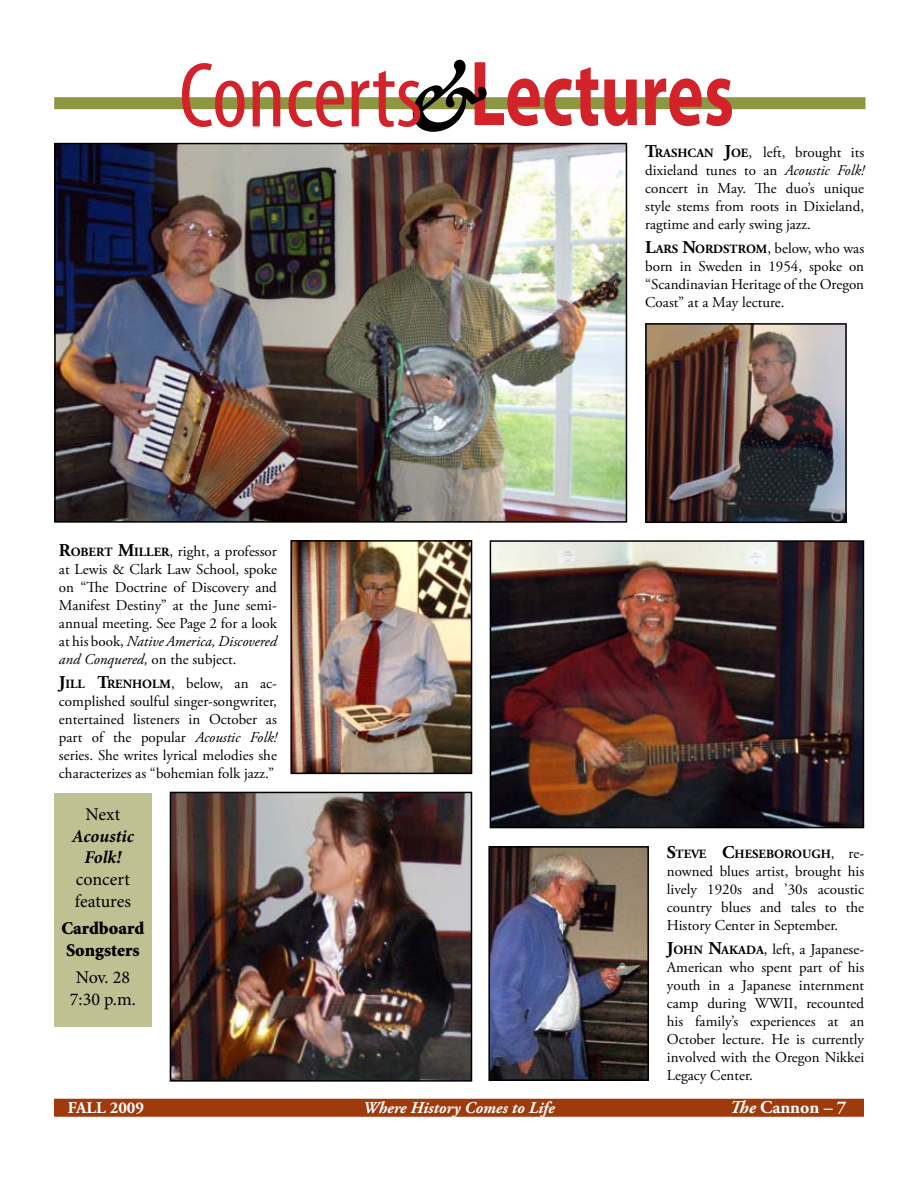
<style>
.page{position:relative;width:918px;height:1188px;background:#fff}
.page>*{position:absolute;margin:0;border:0;box-sizing:border-box;transform-origin:0 0}
.t1{font:condensed 93.15px "Myriad Pro";color:#d2232a}
.t2{font:18px/21.6px "Minion Pro";color:#000}
.t3{font:900 18px/21.6px "Minion Std";color:#000}
.t4{font:italic 700 18px/21.6px "Minion Pro";letter-spacing:-.005em;color:#000;text-align:center}
.t5{font:700 18px "Adobe Garamond Pro";color:#fff}
.t6{font:italic 700 16.5px "Adobe Garamond Pro";color:#fff}
.t7{font:700 16.5px "Adobe Garamond Pro";color:#fff}
.t8{font:15px/18px "Adobe Garamond Pro";color:#000;text-align:justify}
.t9{font:700 12.6px "Adobe Garamond Pro";color:#000}
.s1{font-family:"Adobe Garamond Pro";font-weight:700;font-style:italic;font-stretch:normal;color:#000}
.s2{font-weight:700;font-stretch:normal}
.s3{font-weight:700;font-size:18px}
.s4{font-weight:700;font-size:12.6px}
.s5{font-style:italic}
.s6{font-size:18px}
.s7{font-weight:400;font-size:15px}
</style>
<div class="page">
<div style="left:54px;top:793px;width:98px;height:233px;background:#bfc193"></div>
<div style="left:54px;top:1099px;width:810px;height:18px;background:#9f3a0d"></div>
<div style="left:54px;top:97px;width:811px;height:12px;background:#8d9641"></div>
<img style="left:293px;top:543px;width:176px;height:228px">
<div style="left:290px;top:540px;width:182px;height:234px;border:2px solid #000"></div>
<img style="left:57px;top:146px;width:567px;height:374px">
<div style="left:54px;top:143px;width:573px;height:380px;border:2px solid #000"></div>
<img style="left:648px;top:326px;width:196px;height:194px">
<div style="left:645px;top:323px;width:202px;height:200px;border:2px solid #000"></div>
<img style="left:493px;top:543px;width:368px;height:282px">
<div style="left:490px;top:540px;width:374px;height:288px;border:2px solid #000"></div>
<img style="left:491px;top:849px;width:155px;height:229px">
<div style="left:488px;top:846px;width:161px;height:235px;border:2px solid #000"></div>
<img style="left:173px;top:795px;width:296px;height:284px">
<div style="left:170px;top:792px;width:302px;height:290px;border:2px solid #000"></div>
<h1 class="t1" style="left:179px;top:39px;width:557px">Concerts<span class="s1">&amp;</span><span class="s2">Lectures</span></h1>
<p class="t8" style="left:645px;top:144px;width:221px"><span class="s3">T</span><span class="s4">RASHCAN</span> <span class="s3">J</span><span class="s4">OE</span>, left, brought its dixieland tunes to an <span class="s5">Acoustic Folk! </span>concert in May. The duo’s unique style stems from roots in Dixieland, ragtime and early swing jazz.</p>
<p class="t9" style="left:645px;top:242px;width:69px"><span class="s6">L</span>ARS <span class="s6">N</span>ORDS</p>
<p class="t8" style="left:645px;top:240px;width:221px;text-indent:84px"><span class="s4">TROM</span>, below, who was born in Sweden in 1954, spoke on “Scandinavian Heritage of the Oregon Coast” at a May lecture.</p>
<p class="t8" style="left:59px;top:542px;width:219px"><span class="s3">R</span><span class="s4">OBERT</span> <span class="s3">M</span><span class="s4">ILLER</span>, right, a professor at Lewis &amp; Clark Law School, spoke on “The Doctrine of Discovery and Manifest Destiny” at the June semi&shy;annual meeting. See Page 2 for a look at his book, <span class="s5">Native America, Discovered and Conquered,</span> on the subject.</p>
<p class="t8" style="left:59px;top:674px;width:219px"><span class="s3">J</span><span class="s4">ILL</span> <span class="s3">T</span><span class="s4">RENHOLM</span>, below, an ac&shy;complished soulful singer-songwriter, entertained listeners in October as part of the popular <span class="s5">Acoustic Folk! </span>series. She writes lyrical melodies she characterizes as “bohemian folk jazz.”</p>
<p class="t2" style="left:86px;top:804px;width:36px">Next</p>
<p class="t4" style="left:72px;top:825px;width:64px">Acoustic<br>Folk!</p>
<p class="t2" style="left:75px;top:868px;width:58px">concert features</p>
<p class="t3" style="left:62px;top:918px;width:84px">Cardboard<br>Songsters</p>
<p class="t2" style="left:70px;top:967px;width:67px;text-align:center">Nov. 28<br>7:30 p.m.</p>
<p class="t9" style="left:667px;top:847px;width:199px"><span class="s6">S</span>TEVE <span class="s6">C</span>HESEBOROUGH<span class="s7">, re-</span></p>
<p class="t8" style="left:667px;top:863px;width:199px">nowned blues artist, brought his lively 1920s and ’30s acoustic country blues and tales to the History Center in September.</p>
<p class="t8" style="left:667px;top:941px;width:199px"><span class="s3">J</span><span class="s4">OHN</span> <span class="s3">N</span><span class="s4">AKADA</span>, left, a Japanese-American who spent part of his youth in a Japanese internment camp during WWII, recounted his family’s experiences at an October lecture. He is currently involved with the Oregon Nikkei Legacy Center.</p>
<p class="t7" style="left:68px;top:1099px;width:78px">FALL 2009</p>
<p class="t6" style="left:363px;top:1098px;width:194px">Where History Comes to Life</p>
<p class="t5" style="left:730px;top:1097px;width:118px"><span class="s5">The</span> Cannon – 7</p>
</div>
